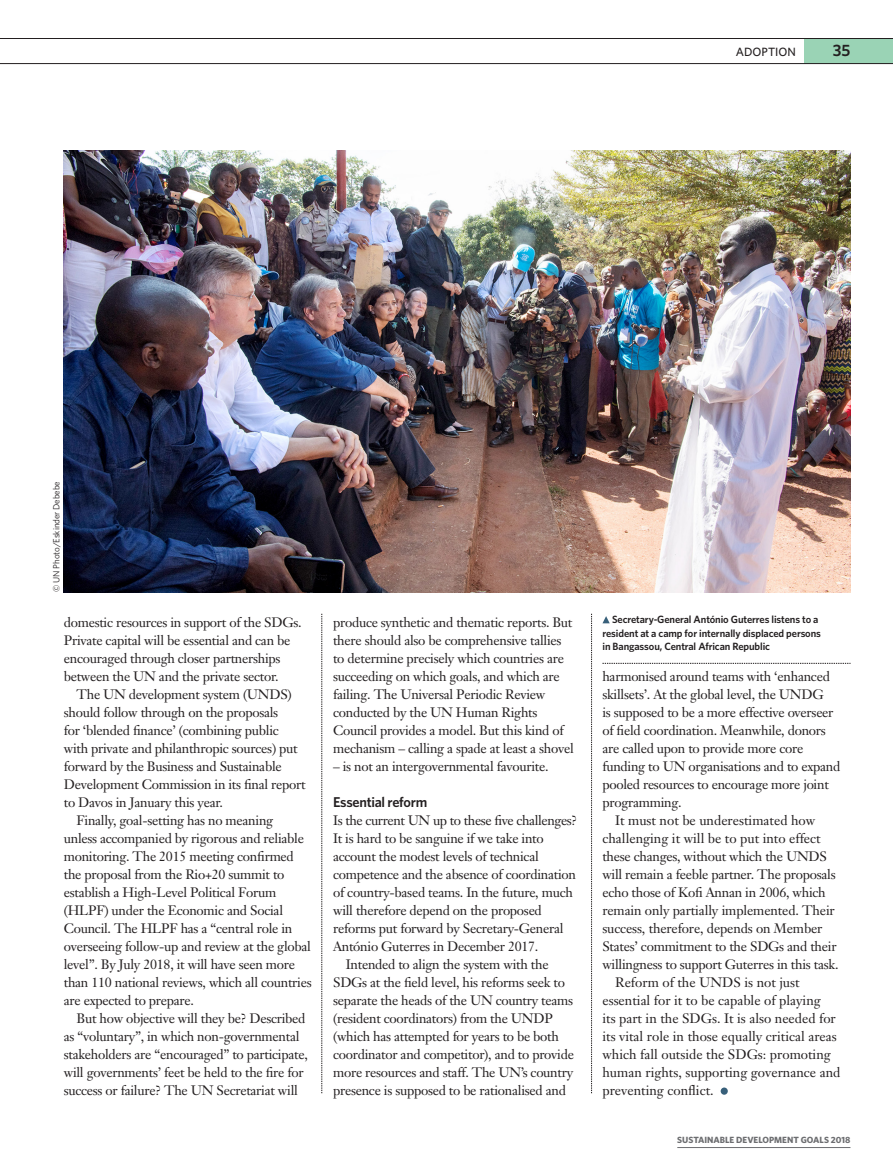
<style>
.page{position:relative;width:893px;height:1174px;background:#fff}
.page>*{position:absolute;margin:0;border:0;box-sizing:border-box;transform-origin:0 0}
.t1{font:600 16.5px "Whitney";color:#231f20}
.Crosshead{font:600 14.25px "Whitney";letter-spacing:-.02em;color:#231f20}
.Body_para{font:13.5px/18px "Janson Text";letter-spacing:-.02em;color:#231f20}
.Body_para_no_indent{font:13.5px/18px "Janson Text";letter-spacing:-.02em;color:#231f20}
.Body_para-2{font:13.5px/18px "Janson Text";color:#231f20}
.t2{font:500 12px "Whitney";color:#231f20}
.Caption_rule_below{font:600 10.5px/13.5px "Whitney";letter-spacing:-.01em;color:#231f20}
.t3{font:700 9px "Whitney";color:#6c6d70}
.Credit{font:9px "Whitney";letter-spacing:-.01em;color:#231f20}
</style>
<div class="page">
<div style="left:804px;top:38px;width:89px;height:26px;background:#9ad3b5"></div>
<svg style="left:322px;top:614px;width:1px;height:479px"></svg>
<svg style="left:591px;top:614px;width:1px;height:479px"></svg>
<div style="left:721px;top:1087px;width:7px;height:7px;background:#38607a;border-radius:50%"></div>
<img style="left:64px;top:150px;width:786px;height:442px">
<svg style="left:602px;top:663px;width:248px;height:1px"></svg>
<svg style="left:602px;top:616px;width:8px;height:7px"></svg>
<hr style="left:677px;top:1147px;width:173px;height:1px;background:#6c6d70">
<hr style="left:0;top:63px;width:893px;height:1px;background:#231f20">
<hr style="left:0;top:38px;width:893px;height:1px;background:#231f20">
<p class="t2" style="left:736px;top:43px;width:61px">ADOPTION</p>
<p class="t1" style="left:833px;top:40px;width:19px">35</p>
<p class="Credit" style="left:50px;top:592px;width:112px;rotate:-90deg">© UN Photo/Eskinder Debebe</p>
<p class="Body_para" style="left:64px;top:613px;width:239px">domestic resources in support of the SDGs.<br>Private capital will be essential and can be encouraged through closer partnerships between the UN and the private sector.</p>
<p class="Body_para" style="left:64px;top:685px;width:243px;text-indent:13px">The UN development system (UNDS) should follow through on the proposals<br>for ‘blended finance’ (combining public with private and philanthropic sources) put forward by the Business and Sustainable Development Commission in its final report to Davos in January this year.</p>
<p class="Body_para" style="left:64px;top:811px;width:249px;text-indent:13px">Finally, goal-setting has no meaning<br>unless accompanied by rigorous and reliable monitoring. The 2015 meeting confirmed the proposal from the Rio+20 summit to establish a High-Level Political Forum (HLPF) under the Economic and Social Council. The HLPF has a “central role in overseeing follow-up and review at the global level”. By July 2018, it will have seen more than 110 national reviews, which all countries are expected to prepare.</p>
<p class="Body_para" style="left:64px;top:1009px;width:246px;text-indent:13px">But how objective will they be? Described as “voluntary”, in which non-governmental stakeholders are “encouraged” to participate, will governments’ feet be held to the fire for success or failure? The UN Secretariat will</p>
<p class="Body_para" style="left:333px;top:613px;width:242px">produce synthetic and thematic reports. But there should also be comprehensive tallies to determine precisely which countries are succeeding on which goals, and which are failing. The Universal Periodic Review conducted by the UN Human Rights Council provides a model. But this kind of mechanism – calling a spade at least a shovel</p>
<p class="Body_para" style="left:333px;top:757px;width:217px">– is not an intergovernmental favourite.</p>
<p class="Crosshead" style="left:333px;top:792px;width:96px">Essential reform</p>
<p class="Body_para_no_indent" style="left:333px;top:811px;width:246px">Is the current UN up to these five challenges?<br>It is hard to be sanguine if we take into account the modest levels of technical competence and the absence of coordination of country-based teams. In the future, much will therefore depend on the proposed reforms put forward by Secretary-General António Guterres in December 2017.</p>
<p class="Body_para" style="left:333px;top:955px;width:242px;text-indent:13px">Intended to align the system with the SDGs at the field level, his reforms seek to separate the heads of the UN country teams (resident coordinators) from the UNDP (which has attempted for years to be both coordinator and competitor), and to provide more resources and staff. The UN’s country presence is supposed to be rationalised and</p>
<p class="Caption_rule_below" style="left:602px;top:613px;width:220px;text-indent:10px">Secretary-General António Guterres listens to a resident at a camp for internally displaced persons in Bangassou, Central African Republic</p>
<p class="Body_para" style="left:602px;top:667px;width:239px">harmonised around teams with ‘enhanced skillsets’. At the global level, the UNDG<br>is supposed to be a more effective overseer of field coordination. Meanwhile, donors are called upon to provide more core funding to UN organisations and to expand pooled resources to encourage more joint programming.</p>
<p class="Body_para" style="left:602px;top:811px;width:238px;text-indent:13px">It must not be underestimated how challenging it will be to put into effect these changes, without which the UNDS will remain a feeble partner. The proposals echo those of Kofi Annan in 2006, which remain only partially implemented. Their success, therefore, depends on Member States’ commitment to the SDGs and their willingness to support Guterres in this task.</p>
<p class="Body_para-2" style="left:602px;top:973px;width:240px;text-indent:13px">Reform of the UNDS is not just essential for it to be capable of playing<br>its part in the SDGs. It is also needed for its vital role in those equally critical areas which fall outside the SDGs: promoting human rights, supporting governance and preventing conflict.</p>
<p class="t3" style="left:677px;top:1133px;width:175px">SUSTAINABLE DEVELOPMENT GOALS 2018</p>
</div>
